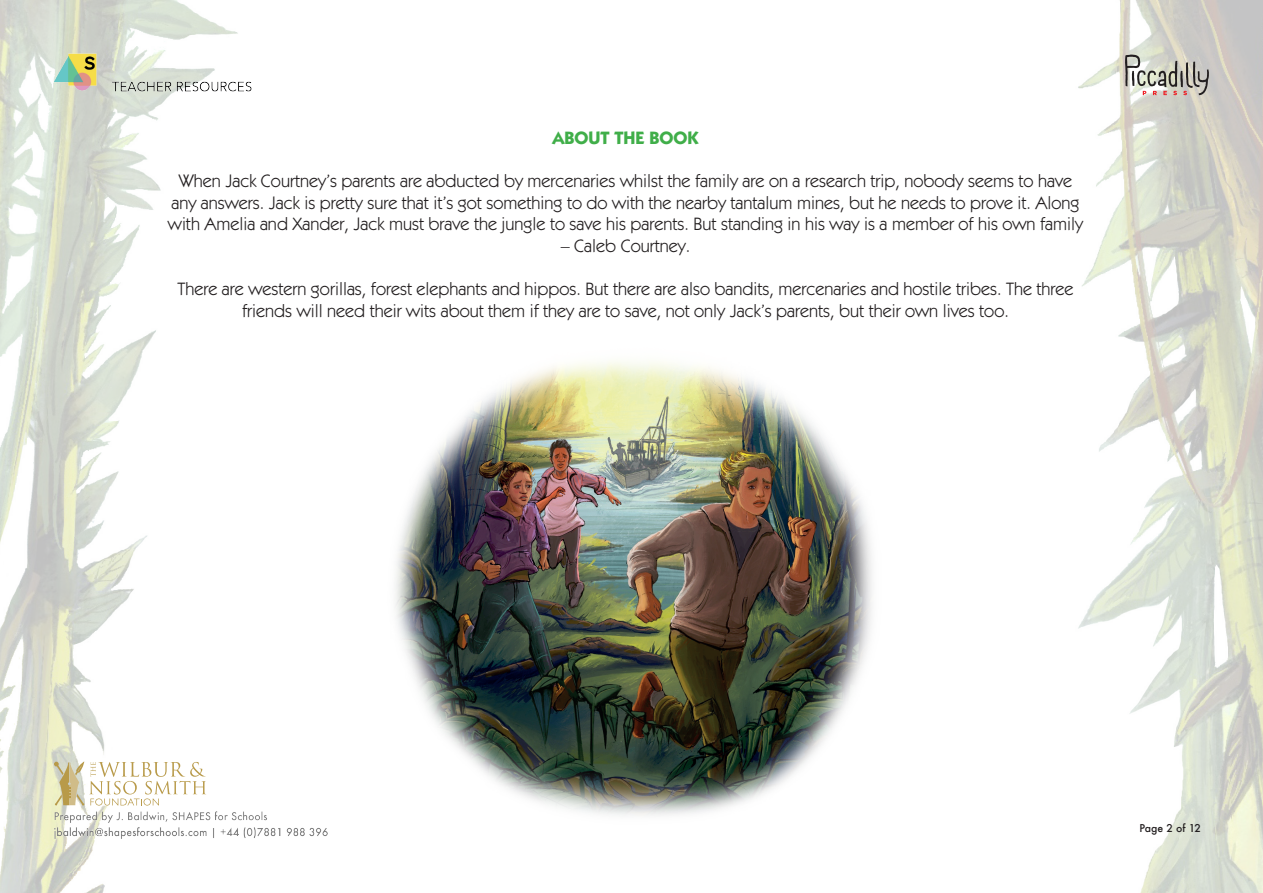
<style>
.page{position:relative;width:1263px;height:893px;background:#fff}
.page>*{position:absolute;margin:0;border:0;box-sizing:border-box;transform-origin:0 0}
.t1{font:18px/21.6px "Itc Kabel";color:#231f20;text-align:center}
.t2{font:700 18px "Itc Kabel";color:#40ae49}
.t3{font:500 10.5px "Futura";color:#231f20}
</style>
<div class="page">
<img style="left:1078px;top:0;width:185px;height:893px">
<img style="left:0;top:0;width:244px;height:893px">
<img style="left:54px;top:812px;width:273px;height:27px">
<svg style="left:1125px;top:55px;width:84px;height:40px"></svg>
<img style="left:395px;top:361px;width:477px;height:455px">
<svg style="left:54px;top:761px;width:152px;height:44px"></svg>
<img style="left:39px;top:45px;width:213px;height:54px">
<p class="t2" style="left:552px;top:127px;width:148px">ABOUT THE BOOK</p>
<p class="t1" style="left:168px;top:170px;width:916px">When Jack Courtney’s parents are abducted by mercenaries whilst the family are on a research trip, nobody seems to have any answers. Jack is pretty sure that it’s got something to do with the nearby tantalum mines, but he needs to prove it. Along with Amelia and Xander, Jack must brave the jungle to save his parents. But standing in his way is a member of his own family</p>
<p class="t1" style="left:561px;top:235px;width:131px">– Caleb Courtney.</p>
<p class="t1" style="left:177px;top:278px;width:898px">There are western gorillas, forest elephants and hippos. But there are also bandits, mercenaries and hostile tribes. The three friends will need their wits about them if they are to save, not only Jack’s parents, but their own lives too.</p>
<p class="t3" style="left:1139px;top:821px;width:63px">Page 2 of 12</p>
</div>
